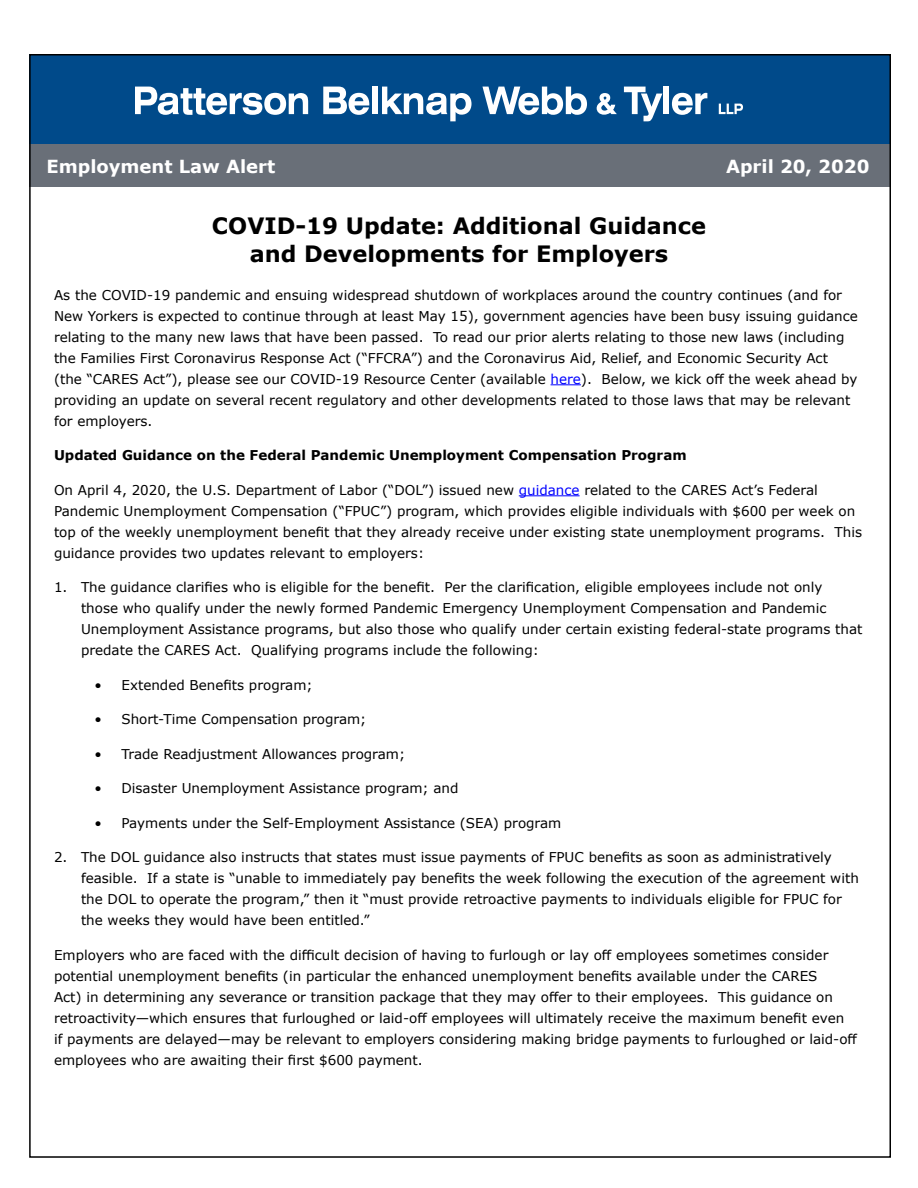
<style>
.page{position:relative;width:918px;height:1188px;background:#fff}
.page>*{position:absolute;margin:0;border:0;box-sizing:border-box;transform-origin:0 0}
.t1{font:700 22.5px/28.5px "Verdana";color:#000;text-align:center}
.t2{font:700 18px "Verdana";color:#fff}
.t3{font:13.5px/21px "Verdana";color:#000}
.t4{font:700 13.5px "Verdana";color:#000}
.s1{color:#00f}
</style>
<div class="page">
<div style="left:29px;top:54px;width:862px;height:106px;background:#004a8a"></div>
<div style="left:29px;top:145px;width:862px;height:42px;background:#696f78"></div>
<svg style="left:135px;top:87px;width:173px;height:28px"></svg>
<svg style="left:323px;top:87px;width:46px;height:28px"></svg>
<div style="left:372px;top:87px;width:6px;height:27px;background:#fff"></div>
<svg style="left:382px;top:87px;width:90px;height:34px"></svg>
<svg style="left:482px;top:87px;width:105px;height:28px"></svg>
<svg style="left:597px;top:93px;width:20px;height:22px"></svg>
<svg style="left:624px;top:87px;width:38px;height:34px"></svg>
<div style="left:664px;top:87px;width:5px;height:27px;background:#fff"></div>
<svg style="left:672px;top:93px;width:35px;height:22px"></svg>
<svg style="left:719px;top:104px;width:24px;height:10px"></svg>
<hr style="left:551px;top:384px;width:30px;height:1px;background:#00f">
<hr style="left:519px;top:495px;width:61px;height:1px;background:#00f">
<h2 class="t2" style="left:46px;top:154px;width:230px">Employment Law Alert</h2>
<h2 class="t2" style="left:726px;top:154px;width:145px">April 20, 2020</h2>
<h1 class="t1" style="left:212px;top:211px;width:496px">COVID-19 Update: Additional Guidance and Developments for Employers</h1>
<p class="t3" style="left:54px;top:284px;width:805px">As the COVID-19 pandemic and ensuing widespread shutdown of workplaces around the country continues (and for New Yorkers is expected to continue through at least May 15), government agencies have been busy issuing guidance relating to the many new laws that have been passed. To read our prior alerts relating to those new laws (including the Families First Coronavirus Response Act (“FFCRA”) and the Coronavirus Aid, Relief, and Economic Security Act (the “CARES Act”), please see our COVID-19 Resource Center (available <span class="s1">here</span>). Below, we kick off the week ahead by providing an update on several recent regulatory and other developments related to those laws that may be relevant for employers.</p>
<p class="t4" style="left:54px;top:446px;width:634px">Updated Guidance on the Federal Pandemic Unemployment Compensation Program</p>
<p class="t3" style="left:54px;top:479px;width:810px">On April 4, 2020, the U.S. Department of Labor (“DOL”) issued new <span class="s1">guidance</span> related to the CARES Act’s Federal Pandemic Unemployment Compensation (“FPUC”) program, which provides eligible individuals with $600 per week on top of the weekly unemployment benefit that they already receive under existing state unemployment programs. This guidance provides two updates relevant to employers:</p>
<p class="t3" style="left:81px;top:577px;width:783px;text-indent:-27px">1. The guidance clarifies who is eligible for the benefit. Per the clarification, eligible employees include not only those who qualify under the newly formed Pandemic Emergency Unemployment Compensation and Pandemic Unemployment Assistance programs, but also those who qualify under certain existing federal-state programs that predate the CARES Act. Qualifying programs include the following:</p>
<p class="t3" style="left:94px;top:674px;width:220px">• Extended Benefits program;</p>
<p class="t3" style="left:94px;top:709px;width:273px">• Short-Time Compensation program;</p>
<p class="t3" style="left:94px;top:743px;width:312px">• Trade Readjustment Allowances program;</p>
<p class="t3" style="left:94px;top:778px;width:366px">• Disaster Unemployment Assistance program; and</p>
<p class="t3" style="left:94px;top:812px;width:468px">• Payments under the Self-Employment Assistance (SEA) program</p>
<p class="t3" style="left:81px;top:847px;width:779px;text-indent:-27px">2. The DOL guidance also instructs that states must issue payments of FPUC benefits as soon as administratively feasible. If a state is “unable to immediately pay benefits the week following the execution of the agreement with the DOL to operate the program,” then it “must provide retroactive payments to individuals eligible for FPUC for the weeks they would have been entitled.”</p>
<p class="t3" style="left:54px;top:944px;width:805px">Employers who are faced with the difficult decision of having to furlough or lay off employees sometimes consider potential unemployment benefits (in particular the enhanced unemployment benefits available under the CARES<br>Act) in determining any severance or transition package that they may offer to their employees. This guidance on retroactivity—which ensures that furloughed or laid-off employees will ultimately receive the maximum benefit even<br>if payments are delayed—may be relevant to employers considering making bridge payments to furloughed or laid-off employees who are awaiting their first $600 payment.</p>
</div>
